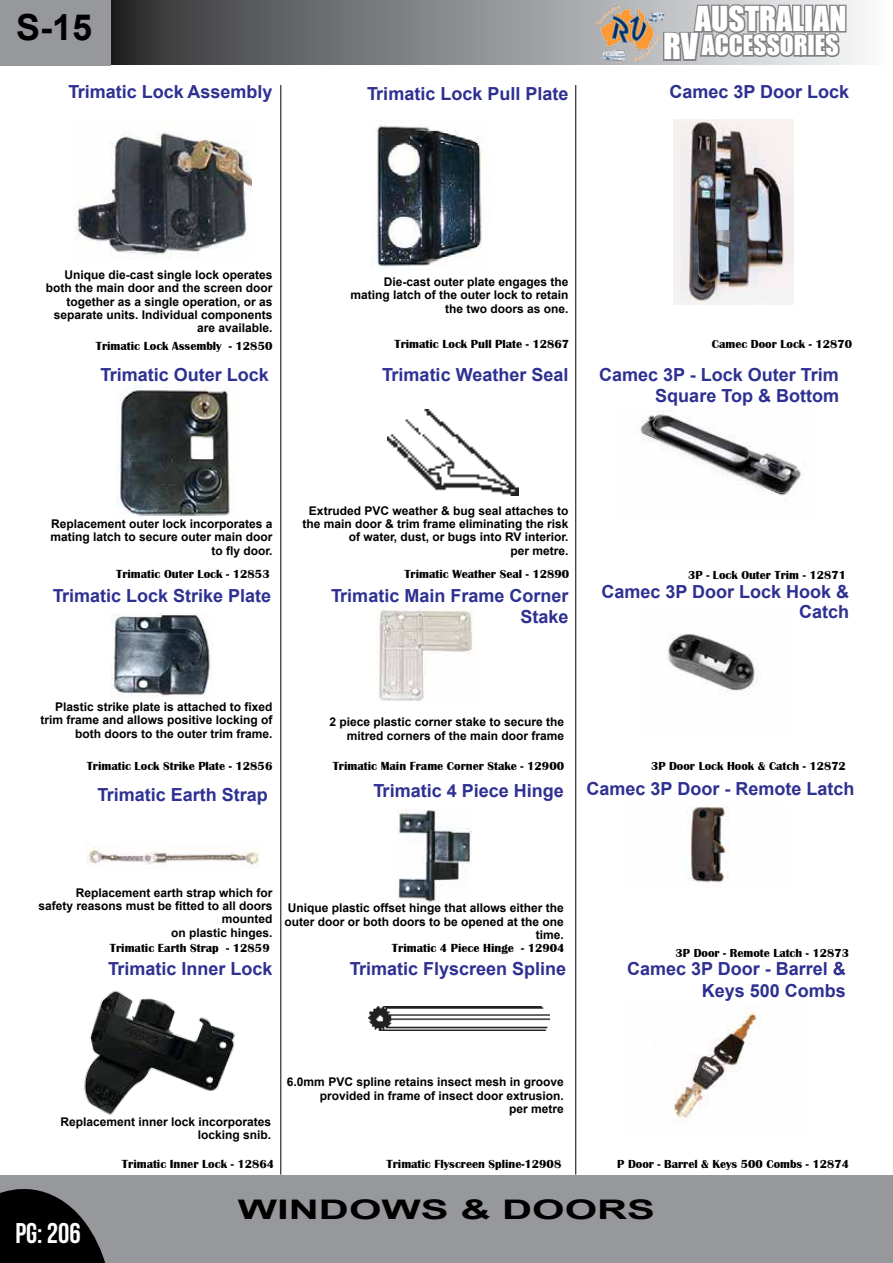
<style>
.page{position:relative;width:893px;height:1263px;background:#fff}
.page>*{position:absolute;margin:0;border:0;box-sizing:border-box;transform-origin:0 0}
.t1{font:700 36px "Arial";color:#000}
.t2{font:31.5px "Impact";color:#fff}
.t3{font:28.5px "Bebas Neue";color:#fff}
.t4{font:700 27px "Arial";color:#000;scale:1.55 1}
.t5{font:25.5px "Impact";color:#fff}
.t6{font:700 18px/20.1px "Arial";color:#2e3092;text-align:right}
.t7{font:700 12.15px "Britannic";color:#000}
.t8{font:700 12px/13.4px "Arial";color:#000;text-align:right}
.t9{font:700 12px "Britannic";color:#000}
.s1{font-size:33px}
</style>
<div class="page">
<svg style="left:111px;top:0;width:752px;height:65px;background:#737476"></svg>
<div style="left:0;top:0;width:111px;height:66px;background:#96989b"></div>
<img style="left:590px;top:2px;width:68px;height:63px">
<svg style="left:658px;top:0;width:190px;height:65px;background:#acaeb0"></svg>
<div style="left:0;top:1175px;width:893px;height:88px;background:#96989b"></div>
<svg style="left:0;top:1189px;width:105px;height:74px"></svg>
<img style="left:74px;top:131px;width:178px;height:125px">
<hr style="left:575px;top:85px;width:1px;height:1089px;background:#000">
<img style="left:117px;top:386px;width:116px;height:131px">
<img style="left:374px;top:125px;width:108px;height:142px">
<img style="left:112px;top:613px;width:100px;height:84px">
<img style="left:388px;top:410px;width:131px;height:85px">
<img style="left:86px;top:846px;width:174px;height:22px">
<img style="left:398px;top:810px;width:74px;height:92px">
<hr style="left:281px;top:85px;width:1px;height:1089px;background:#000">
<img style="left:379px;top:610px;width:95px;height:92px">
<img style="left:674px;top:119px;width:119px;height:185px">
<img style="left:84px;top:990px;width:151px;height:125px">
<img style="left:368px;top:1007px;width:181px;height:24px">
<img style="left:640px;top:410px;width:163px;height:90px">
<img style="left:666px;top:633px;width:89px;height:59px">
<img style="left:687px;top:805px;width:42px;height:78px">
<img style="left:674px;top:1011px;width:87px;height:113px">
<h1 class="t1" style="left:16px;top:4px;width:78px">S-15</h1>
<h3 class="t6" style="left:68px;top:82px;width:206px">Trimatic Lock Assembly</h3>
<h3 class="t6" style="left:367px;top:84px;width:203px">Trimatic Lock Pull Plate</h3>
<h2 class="t2" style="left:695px;top:-6px;width:153px">AUSTRALIAN</h2>
<h3 class="t5" style="left:663px;top:25px;width:177px"><span class="s1">RV</span>ACCESSORIES</h3>
<h3 class="t6" style="left:669px;top:82px;width:181px">Camec 3P Door Lock</h3>
<p class="t8" style="left:46px;top:268px;width:228px">Unique die-cast single lock operates both the main door and the screen door together as a single operation, or as separate units. Individual components are available.</p>
<p class="t7" style="left:96px;top:339px;width:178px">Trimatic Lock Assembly - 12850</p>
<h3 class="t6" style="left:101px;top:365px;width:170px">Trimatic Outer Lock</h3>
<p class="t8" style="left:350px;top:275px;width:220px">Die-cast outer plate engages the mating latch of the outer lock to retain the two doors as one.</p>
<p class="t7" style="left:394px;top:337px;width:176px">Trimatic Lock Pull Plate - 12867</p>
<h3 class="t6" style="left:382px;top:365px;width:188px">Trimatic Weather Seal</h3>
<p class="t9" style="left:712px;top:337px;width:142px">Camec Door Lock - 12870</p>
<h3 class="t6" style="left:599px;top:364px;width:241px;line-height:21.6px">Camec 3P - Lock Outer Trim<br>Square Top &amp; Bottom</h3>
<p class="t8" style="left:50px;top:517px;width:224px">Replacement outer lock incorporates a mating latch to secure outer main door to fly door.</p>
<p class="t7" style="left:116px;top:568px;width:155px">Trimatic Outer Lock - 12853</p>
<h3 class="t6" style="left:53px;top:587px;width:220px">Trimatic Lock Strike Plate</h3>
<p class="t8" style="left:302px;top:504px;width:268px">Extruded PVC weather &amp; bug seal attaches to the main door &amp; trim frame eliminating the risk of water, dust, or bugs into RV interior.<br>per metre.</p>
<h3 class="t6" style="left:331px;top:587px;width:239px">Trimatic Main Frame Corner<br>Stake</h3>
<p class="t7" style="left:404px;top:568px;width:166px">Trimatic Weather Seal - 12890</p>
<p class="t9" style="left:688px;top:568px;width:159px">3P - Lock Outer Trim - 12871</p>
<h3 class="t6" style="left:601px;top:582px;width:249px">Camec 3P Door Lock Hook &amp;<br>Catch</h3>
<p class="t8" style="left:40px;top:700px;width:234px">Plastic strike plate is attached to fixed trim frame and allows positive locking of both doors to the outer trim frame.</p>
<p class="t7" style="left:87px;top:759px;width:187px">Trimatic Lock Strike Plate - 12856</p>
<h3 class="t6" style="left:97px;top:785px;width:172px">Trimatic Earth Strap</h3>
<p class="t8" style="left:329px;top:716px;width:236px">2 piece plastic corner stake to secure the mitred corners of the main door frame</p>
<p class="t7" style="left:333px;top:759px;width:233px">Trimatic Main Frame Corner Stake - 12900</p>
<h3 class="t6" style="left:373px;top:781px;width:192px">Trimatic 4 Piece Hinge</h3>
<p class="t9" style="left:651px;top:759px;width:196px">3P Door Lock Hook &amp; Catch - 12872</p>
<h3 class="t6" style="left:587px;top:779px;width:269px">Camec 3P Door - Remote Latch</h3>
<p class="t8" style="left:38px;top:886px;width:236px">Replacement earth strap which for safety reasons must be fitted to all doors mounted<br>on plastic hinges.</p>
<p class="t8" style="left:284px;top:902px;width:281px">Unique plastic offset hinge that allows either the outer door or both doors to be opened at the one time.</p>
<p class="t7" style="left:110px;top:941px;width:161px">Trimatic Earth Strap - 12859</p>
<p class="t7" style="left:392px;top:941px;width:174px">Trimatic 4 Piece Hinge - 12904</p>
<h3 class="t6" style="left:108px;top:959px;width:166px">Trimatic Inner Lock</h3>
<h3 class="t6" style="left:350px;top:959px;width:218px">Trimatic Flyscreen Spline</h3>
<p class="t8" style="left:60px;top:1115px;width:212px">Replacement inner lock incorporates locking snib.</p>
<p class="t7" style="left:122px;top:1157px;width:154px">Trimatic Inner Lock - 12864</p>
<p class="t8" style="left:287px;top:1076px;width:278px">6.0mm PVC spline retains insect mesh in groove provided in frame of insect door extrusion.<br>per metre</p>
<p class="t7" style="left:386px;top:1157px;width:176px">Trimatic Flyscreen Spline-12908</p>
<p class="t9" style="left:676px;top:946px;width:175px">3P Door - Remote Latch - 12873</p>
<h3 class="t6" style="left:627px;top:959px;width:220px;line-height:21.6px">Camec 3P Door - Barrel &amp;<br>Keys 500 Combs</h3>
<p class="t9" style="left:617px;top:1157px;width:233px">P Door - Barrel &amp; Keys 500 Combs - 12874</p>
<h3 class="t3" style="left:15px;top:1217px;width:67px">Pg: 206</h3>
<h3 class="t4" style="left:238px;top:1191px;width:271px">WINDOWS &amp; DOORS</h3>
</div>
